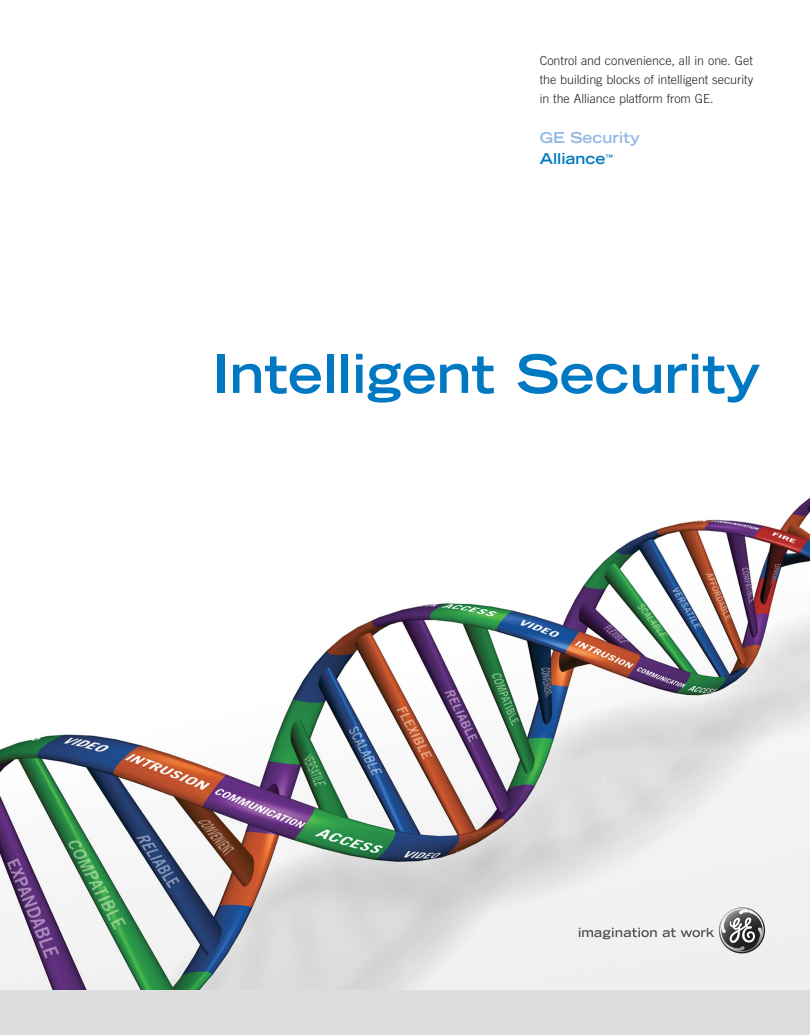
<style>
.page{position:relative;width:810px;height:1035px;background:#fff}
.page>*{position:absolute;margin:0;border:0;box-sizing:border-box;transform-origin:0 0}
.t1{font:700 expanded 52.5px "Trade Gothic LH";color:#0079c2}
.t2{font:700 expanded 15px/21.2px "Trade Gothic LH";color:#94bae3}
.t3{font:300 12.5px/18.8px "Trade Gothic";color:#231f1f;text-align:justify}
.s1{color:#0079c2}
</style>
<div class="page">
<img style="left:0;top:497px;width:810px;height:493px">
<div style="left:0;top:990px;width:810px;height:45px;background:#dcdddf"></div>
<svg style="left:579px;top:928px;width:78px;height:11px"></svg>
<img style="left:764px;top:907px;width:1px;height:39px">
<svg style="left:663px;top:907px;width:101px;height:46px"></svg>
<p class="t3" style="left:540px;top:53px;width:215px">Control and convenience, all in one. Get the building blocks of intelligent security in the Alliance platform from GE.</p>
<p class="t2" style="left:540px;top:128px;width:102px">GE Security<br><span class="s1">Alliance</span><sup>™</sup></p>
<h1 class="t1" style="left:212px;top:355px;width:550px">Intelligent Security</h1>
</div>
